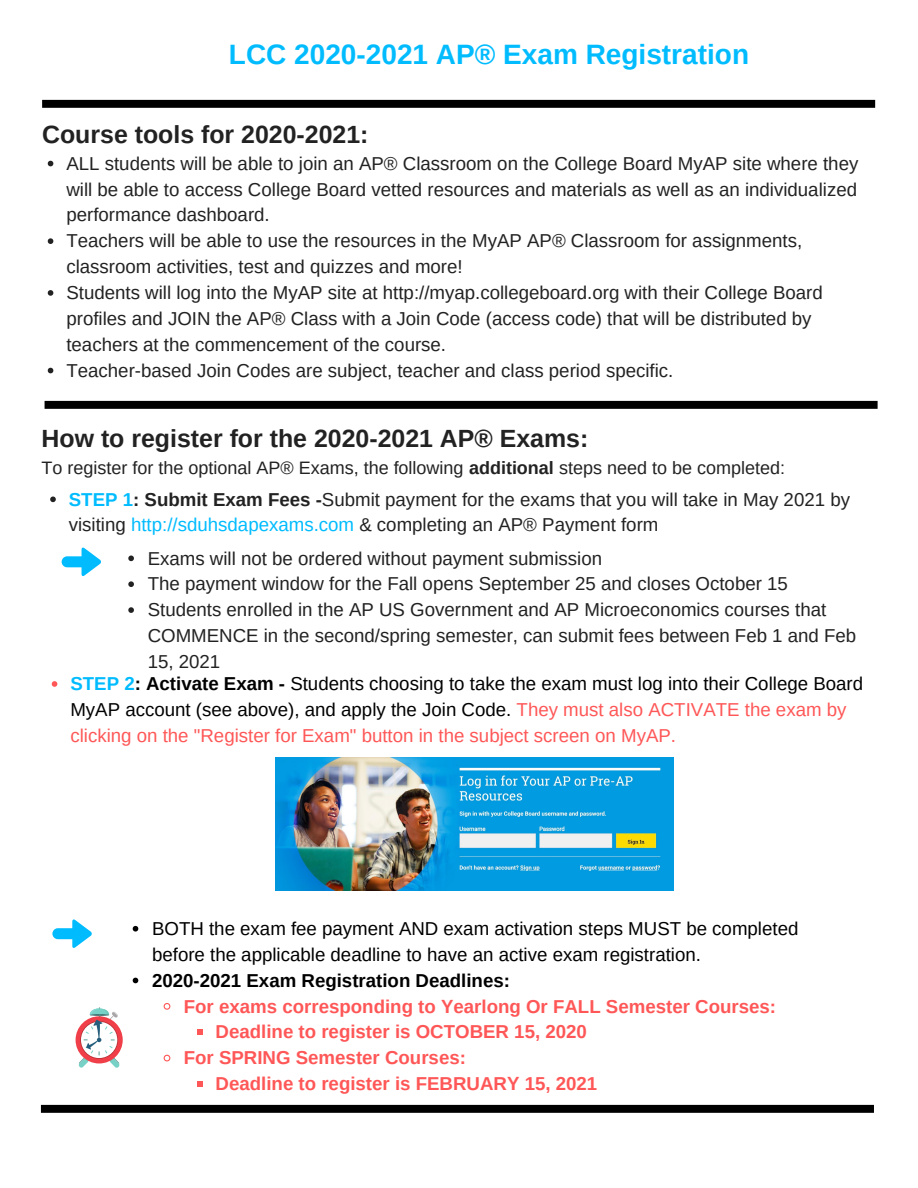
<style>
.page{position:relative;width:918px;height:1188px;background:#fff}
.page>*{position:absolute;margin:0;border:0;box-sizing:border-box;transform-origin:0 0}
.t1{font:700 28.05px "Arimo";color:#00bcff}
.t2{font:700 24.9px "Arimo";color:#222}
.t3{font:18.75px/25.8px "Arimo";color:#222}
.t4{font:18.75px/25.8px "Arimo";color:#000}
.t5{font:700 18.75px "Arimo";color:#ff5757}
.t6{font:700 18.75px "Arimo";color:#000}
.t7{font:18px "Arimo";color:#222}
.s1{font-weight:700}
.s2{font-weight:700;color:#00bcff}
.s3{color:#00bcff}
.s4{color:#ff5757}
</style>
<div class="page">
<svg style="left:42px;top:100px;width:833px;height:8px;background:#050505"></svg>
<svg style="left:48px;top:161px;width:5px;height:5px"></svg>
<svg style="left:48px;top:238px;width:5px;height:6px"></svg>
<svg style="left:48px;top:290px;width:5px;height:6px"></svg>
<svg style="left:48px;top:368px;width:5px;height:5px"></svg>
<svg style="left:45px;top:401px;width:833px;height:8px;background:#050505"></svg>
<svg style="left:50px;top:497px;width:6px;height:5px"></svg>
<svg style="left:41px;top:1105px;width:833px;height:8px;background:#050505"></svg>
<svg style="left:128px;top:556px;width:6px;height:5px"></svg>
<svg style="left:128px;top:581px;width:6px;height:6px"></svg>
<svg style="left:128px;top:607px;width:6px;height:6px"></svg>
<svg style="left:62px;top:547px;width:39px;height:29px"></svg>
<svg style="left:52px;top:681px;width:5px;height:6px"></svg>
<svg style="left:133px;top:926px;width:5px;height:6px"></svg>
<svg style="left:133px;top:978px;width:5px;height:5px"></svg>
<svg style="left:163px;top:1003px;width:8px;height:7px"></svg>
<svg style="left:197px;top:1029px;width:5px;height:6px"></svg>
<svg style="left:163px;top:1054px;width:8px;height:8px"></svg>
<svg style="left:197px;top:1081px;width:5px;height:6px"></svg>
<img style="left:275px;top:758px;width:398px;height:132px">
<div style="left:76px;top:1016px;width:47px;height:48px;background:#f03f49;border-radius:50%"></div>
<svg style="left:79px;top:1007px;width:41px;height:61px"></svg>
<svg style="left:52px;top:919px;width:40px;height:29px"></svg>
<h1 class="t1" style="left:229px;top:38px;width:522px">LCC 2020-2021 AP® Exam Registration</h1>
<h2 class="t2" style="left:42px;top:121px;width:328px">Course tools for 2020-2021:</h2>
<p class="t3" style="left:66px;top:150px;width:794px">ALL students will be able to join an AP® Classroom on the College Board MyAP site where they will be able to access College Board vetted resources and materials as well as an individualized performance dashboard.<br>Teachers will be able to use the resources in the MyAP AP® Classroom for assignments, classroom activities, test and quizzes and more!<br>Students will log into the MyAP site at http://myap.collegeboard.org with their College Board profiles and JOIN the AP® Class with a Join Code (access code) that will be distributed by teachers at the commencement of the course.<br>Teacher-based Join Codes are subject, teacher and class period specific.</p>
<h2 class="t2" style="left:42px;top:424px;width:548px">How to register for the 2020-2021 AP® Exams:</h2>
<p class="t7" style="left:42px;top:457px;width:745px">To register for the optional AP® Exams, the following <span class="s1">additional</span> steps need to be completed:</p>
<p class="t3" style="left:69px;top:486px;width:783px"><span class="s2">STEP 1</span><span class="s1">: Submit Exam Fees -</span>Submit payment for the exams that you will take in May 2021 by visiting <span class="s3">http://sduhsdapexams.com</span> &amp; completing an AP® Payment form</p>
<p class="t3" style="left:148px;top:545px;width:710px">Exams will not be ordered without payment submission<br>The payment window for the Fall opens September 25 and closes October 15<br>Students enrolled in the AP US Government and AP Microeconomics courses that COMMENCE in the second/spring semester, can submit fees between Feb 1 and Feb 15, 2021</p>
<p class="t4" style="left:70px;top:671px;width:794px"><span class="s2">STEP 2</span><span class="s1">: Activate Exam -</span> Students choosing to take the exam must log into their College Board<br>MyAP account (see above), and apply the Join Code. <span class="s4">They must also ACTIVATE the exam by clicking on the "Register for Exam" button in the subject screen on MyAP.</span></p>
<p class="t4" style="left:152px;top:916px;width:648px">BOTH the exam fee payment AND exam activation steps MUST be completed before the applicable deadline to have an active exam registration.</p>
<p class="t6" style="left:152px;top:970px;width:359px">2020-2021 Exam Registration Deadlines:</p>
<p class="t5" style="left:184px;top:996px;width:594px">For exams corresponding to Yearlong Or FALL Semester Courses:</p>
<p class="t5" style="left:216px;top:1021px;width:373px">Deadline to register is OCTOBER 15, 2020</p>
<p class="t5" style="left:184px;top:1047px;width:284px">For SPRING Semester Courses:</p>
<p class="t5" style="left:216px;top:1073px;width:383px">Deadline to register is FEBRUARY 15, 2021</p>
</div>
